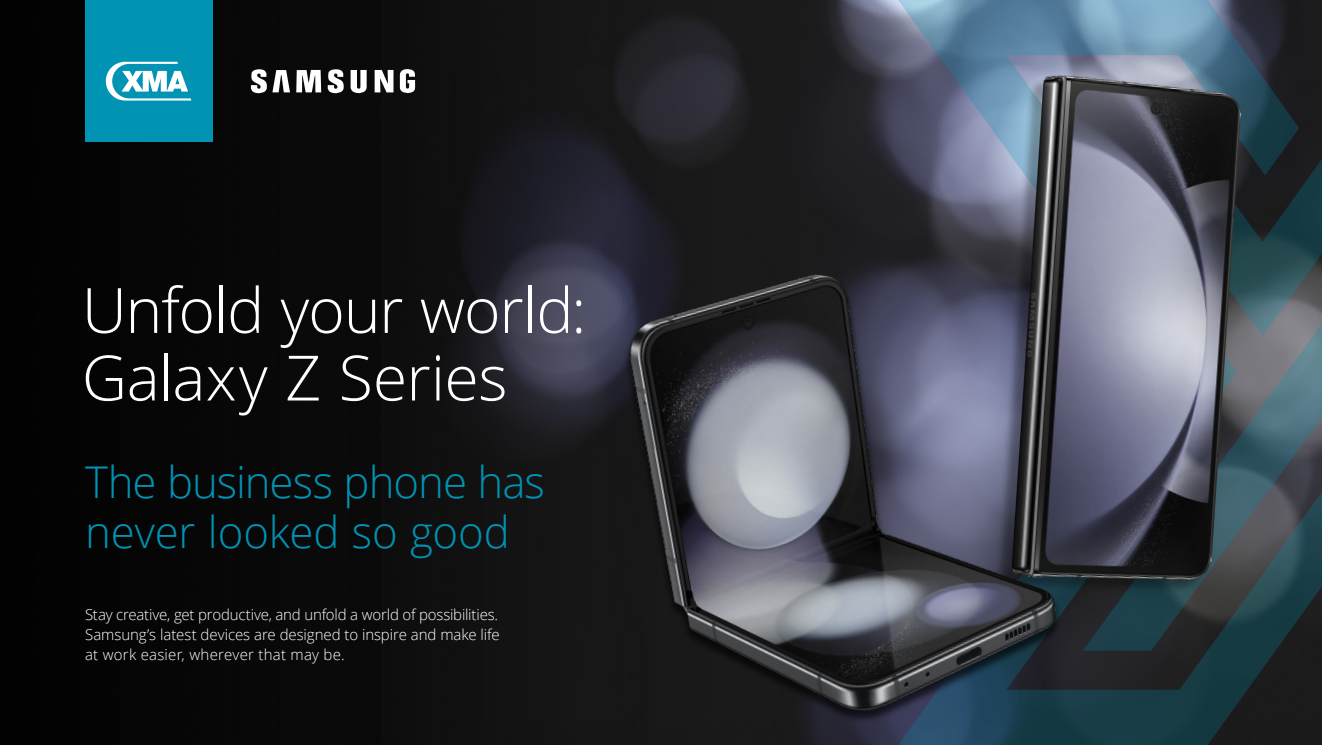
<style>
.page{position:relative;width:1322px;height:745px;background:#fff}
.page>*{position:absolute;margin:0;border:0;box-sizing:border-box;transform-origin:0 0}
.t1{font:300 62.5px/67.5px "Open Sans";letter-spacing:-.015em;color:#fff}
.t2{font:300 43.75px/50px "Open Sans";letter-spacing:-.015em;color:#0093b3}
.t3{font:300 15px/20px "Open Sans";letter-spacing:.01em;color:#fff;text-align:justify}
</style>
<div class="page">
<img style="left:0;top:0;width:898px;height:744px">
<svg style="left:898px;top:0;width:424px;height:744px;background:#3f515e"></svg>
<div style="left:995px;top:76px;width:242px;height:517px;background:#000;opacity:.3"></div>
<img style="left:1011px;top:74px;width:231px;height:514px">
<img style="left:620px;top:242px;width:447px;height:499px">
<div style="left:85px;top:0;width:127px;height:141px;background:#0093b3"></div>
<svg style="left:106px;top:62px;width:85px;height:38px"></svg>
<svg style="left:327px;top:69px;width:17px;height:24px"></svg>
<svg style="left:296px;top:70px;width:25px;height:22px"></svg>
<svg style="left:399px;top:69px;width:16px;height:24px"></svg>
<svg style="left:375px;top:70px;width:18px;height:22px"></svg>
<svg style="left:350px;top:70px;width:17px;height:23px"></svg>
<svg style="left:251px;top:69px;width:39px;height:24px"></svg>
<h1 class="t1" style="left:82px;top:274px;width:506px">Unfold your world:<br>Galaxy Z Series</h1>
<h2 class="t2" style="left:85px;top:455px;width:461px">The business phone has never looked so good</h2>
<p class="t3" style="left:85px;top:603px;width:416px">Stay creative, get productive, and unfold a world of possibilities.<br>Samsung’s latest devices are designed to inspire and make life at work easier, wherever that may be.</p>
</div>
